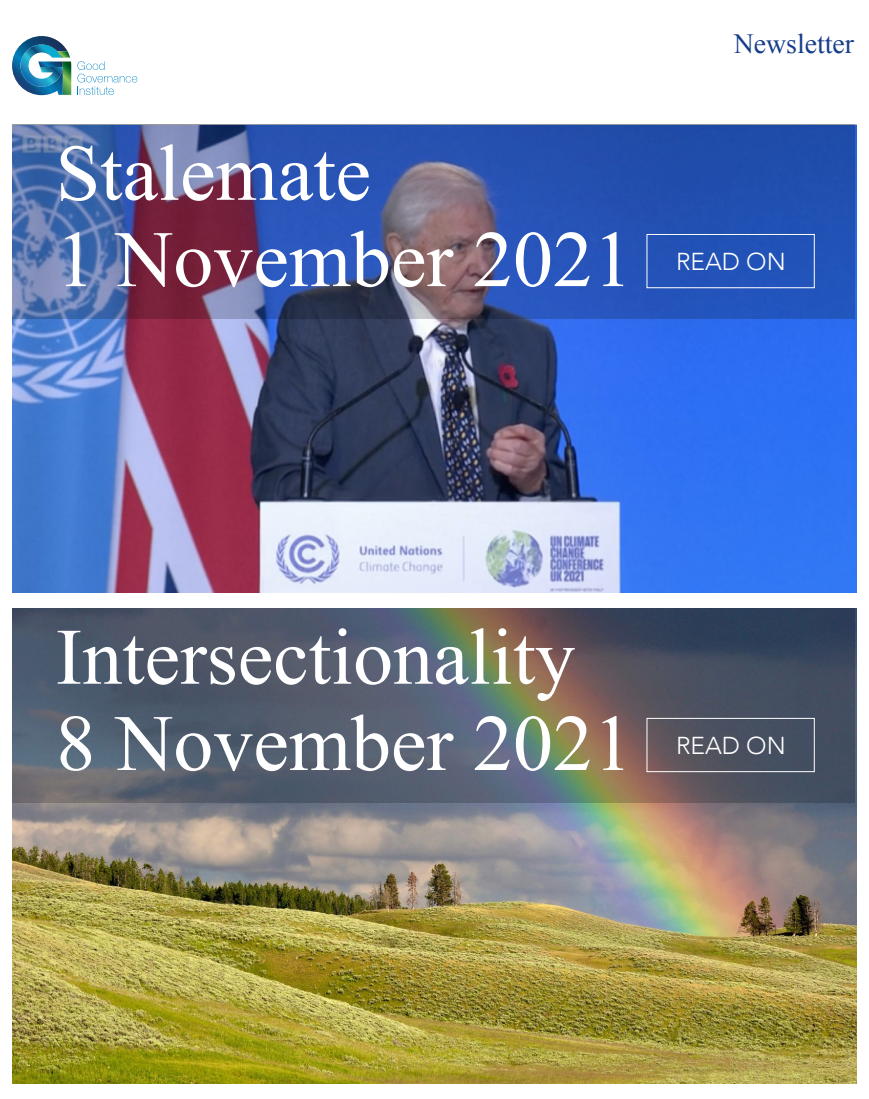
<style>
.page{position:relative;width:869px;height:1099px;background:#fff}
.page>*{position:absolute;margin:0;border:0;box-sizing:border-box;transform-origin:0 0}
.t1{font:79.88px "Times New Roman";color:#fff}
.t2{font:27.75px "Times New Roman";color:#163d8a}
.t3{font:300 24.5px "Avenir";color:#fff}
</style>
<div class="page">
<svg style="left:77px;top:61px;width:60px;height:34px"></svg>
<svg style="left:12px;top:36px;width:59px;height:59px"></svg>
<img style="left:12px;top:124px;width:844px;height:468px">
<svg style="left:12px;top:124px;width:841px;height:195px"></svg>
<div style="left:646px;top:234px;width:168px;height:54px;border:1px solid #fff"></div>
<img style="left:12px;top:608px;width:844px;height:474px">
<svg style="left:12px;top:608px;width:841px;height:195px"></svg>
<div style="left:646px;top:718px;width:168px;height:54px;border:1px solid #fff"></div>
<p class="t1" style="left:56px;top:119px;width:316px">Stalemate</p>
<p class="t1" style="left:56px;top:206px;width:578px">1 November 2021</p>
<p class="t2" style="left:733px;top:25px;width:122px">Newsletter</p>
<p class="t3" style="left:675px;top:247px;width:111px">READ ON</p>
<p class="t1" style="left:56px;top:603px;width:520px">Intersectionality</p>
<p class="t1" style="left:56px;top:689px;width:578px">8 November 2021</p>
<p class="t3" style="left:675px;top:730px;width:111px">READ ON</p>
</div>
